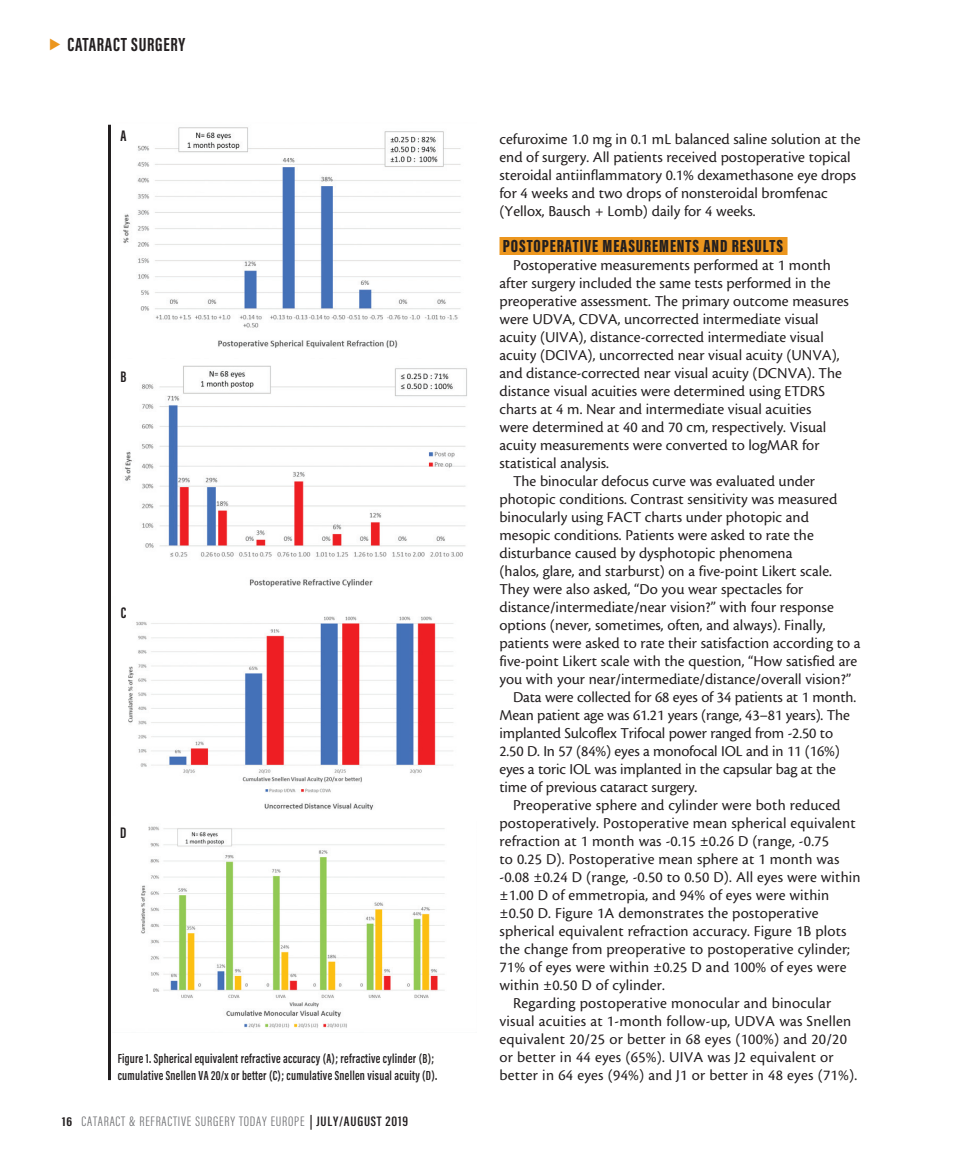
<style>
.page{position:relative;width:972px;height:1161px;background:#fff}
.page>*{position:absolute;margin:0;border:0;box-sizing:border-box;transform-origin:0 0}
.t1{font:700 19.5px "Acumin Pro Extra Cond";letter-spacing:.035em;color:#231f20}
.subhead{font:900 18px "Acumin Pro Extra Cond";letter-spacing:.05em;color:#231f20}
.body{font:15.75px/18px "Cronos MM 408 10";color:#231f20}
.t2{font:700 15.75px "Acumin Pro Extra Cond";color:#231f20}
.t3{font:300 14.1px "Acumin Pro Extra Cond";letter-spacing:.05em;color:#6c6d70;scale:1.11 1}
.t4{font:600 13.5px/16.5px "Acumin Pro Extra Cond";letter-spacing:.02em;color:#231f20}
.s1{font-weight:700;font-size:13.35px;color:#231f20}
.s2{font-weight:600;color:#231f20}
</style>
<div class="page">
<div style="left:500px;top:237px;width:288px;height:18px;background:#ec961e"></div>
<img style="left:123px;top:127px;width:338px;height:221px">
<img style="left:125px;top:365px;width:342px;height:222px">
<img style="left:128px;top:616px;width:325px;height:194px">
<img style="left:141px;top:826px;width:304px;height:202px">
<hr style="left:108px;top:125px;width:3px;height:955px;background:#231f20">
<p class="t1" style="left:67px;top:32px;width:119px">CATARACT SURGERY</p>
<p class="t2" style="left:120px;top:126px;width:7px">A</p>
<p class="t2" style="left:120px;top:367px;width:7px">B</p>
<p class="t2" style="left:121px;top:603px;width:7px">C</p>
<p class="t2" style="left:120px;top:823px;width:8px">D</p>
<p class="t4" style="left:118px;top:1051px;width:321px">Figure 1. Spherical equivalent refractive accuracy (A); refractive cylinder (B); cumulative Snellen VA 20/x or better (C); cumulative Snellen visual acuity (D).</p>
<p class="t3" style="left:62px;top:1113px;width:313px"><span class="s1">16</span> CATARACT &amp; REFRACTIVE SURGERY TODAY EUROPE <span class="s2">| JULY/AUGUST 2019</span></p>
<p class="body" style="left:500px;top:130px;width:363px">cefuroxime 1.0 mg in 0.1 mL balanced saline solution at the end of surgery. All patients received postoperative topical steroidal antiinflammatory 0.1% dexamethasone eye drops for 4 weeks and two drops of nonsteroidal bromfenac (Yellox, Bausch + Lomb) daily for 4 weeks.</p>
<p class="subhead" style="left:503px;top:235px;width:282px">POSTOPERATIVE MEASUREMENTS AND RESULTS</p>
<p class="body" style="left:500px;top:256px;width:351px;text-indent:14px">Postoperative measurements performed at 1 month after surgery included the same tests performed in the preoperative assessment. The primary outcome measures were UDVA, CDVA, uncorrected intermediate visual acuity (UIVA), distance-corrected intermediate visual acuity (DCIVA), uncorrected near visual acuity (UNVA), and distance-corrected near visual acuity (DCNVA). The distance visual acuities were determined using ETDRS charts at 4 m. Near and intermediate visual acuities<br>were determined at 40 and 70 cm, respectively. Visual acuity measurements were converted to logMAR for statistical analysis.</p>
<p class="body" style="left:500px;top:472px;width:363px;text-indent:14px">The binocular defocus curve was evaluated under photopic conditions. Contrast sensitivity was measured binocularly using FACT charts under photopic and mesopic conditions. Patients were asked to rate the disturbance caused by dysphotopic phenomena<br>(halos, glare, and starburst) on a five-point Likert scale.<br>They were also asked, “Do you wear spectacles for distance/intermediate/near vision?” with four response options (never, sometimes, often, and always). Finally, patients were asked to rate their satisfaction according to a five-point Likert scale with the question, “How satisfied are you with your near/intermediate/distance/overall vision?”</p>
<p class="body" style="left:500px;top:688px;width:358px;text-indent:14px">Data were collected for 68 eyes of 34 patients at 1 month.<br>Mean patient age was 61.21 years (range, 43–81 years). The implanted Sulcoflex Trifocal power ranged from -2.50 to 2.50 D. In 57 (84%) eyes a monofocal IOL and in 11 (16%) eyes a toric IOL was implanted in the capsular bag at the time of previous cataract surgery.</p>
<p class="body" style="left:500px;top:796px;width:363px;text-indent:14px">Preoperative sphere and cylinder were both reduced postoperatively. Postoperative mean spherical equivalent refraction at 1 month was -0.15 ±0.26 D (range, -0.75<br>to 0.25 D). Postoperative mean sphere at 1 month was -0.08 ±0.24 D (range, -0.50 to 0.50 D). All eyes were within ±1.00 D of emmetropia, and 94% of eyes were within ±0.50 D. Figure 1A demonstrates the postoperative spherical equivalent refraction accuracy. Figure 1B plots the change from preoperative to postoperative cylinder; 71% of eyes were within ±0.25 D and 100% of eyes were within ±0.50 D of cylinder.</p>
<p class="body" style="left:500px;top:994px;width:359px;text-indent:14px">Regarding postoperative monocular and binocular visual acuities at 1-month follow-up, UDVA was Snellen equivalent 20/25 or better in 68 eyes (100%) and 20/20 or better in 44 eyes (65%). UIVA was J2 equivalent or better in 64 eyes (94%) and J1 or better in 48 eyes (71%).</p>
</div>
